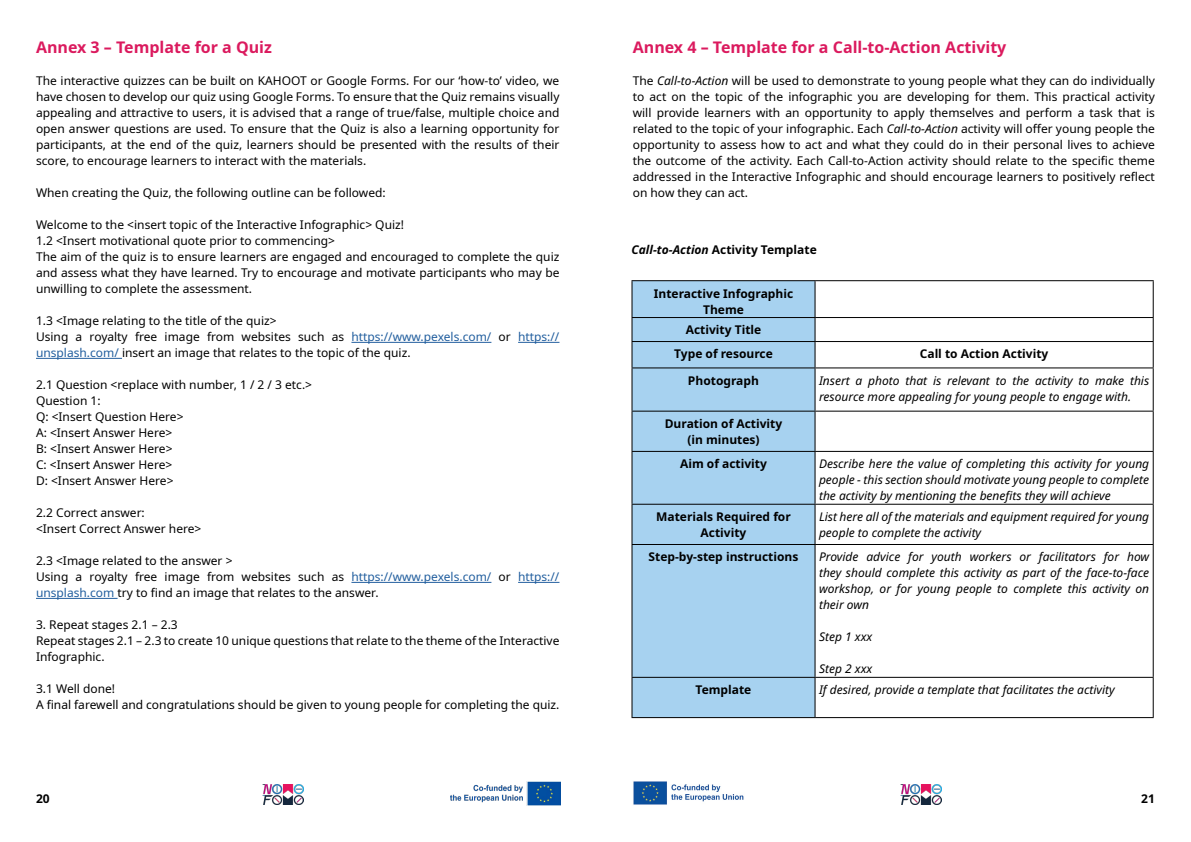
<style>
.page{position:relative;width:1191px;height:842px;background:#fff}
.page>*{position:absolute;margin:0;border:0;box-sizing:border-box;transform-origin:0 0}
.t1{font:700 16px "Noto Sans";color:#db1a5e}
.t2{font:12px/16px "Noto Sans";color:#000}
.t3{font:italic 12px/16px "Noto Sans";color:#000}
.t4{font:700 12px/16px "Noto Sans";color:#000;text-align:center}
.s1{color:#215e9e}
.s2{font-style:italic}
</style>
<div class="page">
<img style="left:450px;top:782px;width:111px;height:23px">
<img style="left:633px;top:781px;width:111px;height:24px">
<img style="left:263px;top:784px;width:41px;height:21px">
<img style="left:900px;top:784px;width:41px;height:21px">
<hr style="left:351px;top:342px;width:140px;height:1px;background:#215e9e">
<hr style="left:518px;top:342px;width:41px;height:1px;background:#215e9e">
<hr style="left:36px;top:358px;width:86px;height:1px;background:#215e9e">
<hr style="left:351px;top:582px;width:140px;height:1px;background:#215e9e">
<hr style="left:518px;top:582px;width:41px;height:1px;background:#215e9e">
<hr style="left:36px;top:598px;width:82px;height:1px;background:#215e9e">
<div style="left:632px;top:281px;width:182px;height:436px;background:#a7d2f0"></div>
<hr style="left:631px;top:280px;width:184px;height:1px;background:#000">
<hr style="left:631px;top:281px;width:1px;height:36px;background:#000">
<hr style="left:815px;top:280px;width:338px;height:1px;background:#000">
<hr style="left:814px;top:281px;width:1px;height:36px;background:#000">
<hr style="left:1152px;top:281px;width:1px;height:36px;background:#000">
<hr style="left:631px;top:317px;width:184px;height:1px;background:#000">
<hr style="left:815px;top:317px;width:338px;height:1px;background:#000">
<hr style="left:631px;top:341px;width:184px;height:1px;background:#000">
<svg style="left:631px;top:318px;width:1px;height:49px"></svg>
<hr style="left:815px;top:341px;width:338px;height:1px;background:#000">
<svg style="left:814px;top:318px;width:1px;height:49px"></svg>
<svg style="left:1152px;top:318px;width:1px;height:49px"></svg>
<hr style="left:631px;top:367px;width:184px;height:1px;background:#000">
<hr style="left:631px;top:368px;width:1px;height:43px;background:#000">
<hr style="left:815px;top:367px;width:338px;height:1px;background:#000">
<hr style="left:814px;top:368px;width:1px;height:43px;background:#000">
<hr style="left:1152px;top:368px;width:1px;height:43px;background:#000">
<hr style="left:631px;top:411px;width:184px;height:1px;background:#000">
<hr style="left:631px;top:412px;width:1px;height:39px;background:#000">
<hr style="left:815px;top:411px;width:338px;height:1px;background:#000">
<hr style="left:814px;top:412px;width:1px;height:39px;background:#000">
<hr style="left:1152px;top:412px;width:1px;height:39px;background:#000">
<hr style="left:631px;top:451px;width:184px;height:1px;background:#000">
<hr style="left:631px;top:452px;width:1px;height:52px;background:#000">
<hr style="left:815px;top:451px;width:338px;height:1px;background:#000">
<hr style="left:814px;top:452px;width:1px;height:52px;background:#000">
<hr style="left:1152px;top:452px;width:1px;height:52px;background:#000">
<hr style="left:631px;top:504px;width:184px;height:1px;background:#000">
<hr style="left:631px;top:505px;width:1px;height:39px;background:#000">
<hr style="left:815px;top:504px;width:338px;height:1px;background:#000">
<hr style="left:814px;top:505px;width:1px;height:39px;background:#000">
<hr style="left:1152px;top:505px;width:1px;height:39px;background:#000">
<hr style="left:631px;top:544px;width:184px;height:1px;background:#000">
<hr style="left:631px;top:545px;width:1px;height:132px;background:#000">
<hr style="left:815px;top:544px;width:338px;height:1px;background:#000">
<hr style="left:814px;top:545px;width:1px;height:132px;background:#000">
<hr style="left:1152px;top:545px;width:1px;height:132px;background:#000">
<hr style="left:631px;top:677px;width:184px;height:1px;background:#000">
<hr style="left:631px;top:678px;width:1px;height:39px;background:#000">
<hr style="left:815px;top:677px;width:338px;height:1px;background:#000">
<hr style="left:814px;top:678px;width:1px;height:39px;background:#000">
<hr style="left:1152px;top:678px;width:1px;height:39px;background:#000">
<hr style="left:631px;top:717px;width:184px;height:1px;background:#000">
<hr style="left:815px;top:717px;width:338px;height:1px;background:#000">
<h1 class="t1" style="left:36px;top:36px;width:237px">Annex 3 – Template for a Quiz</h1>
<p class="t2" style="left:36px;top:73px;width:525px;text-align:justify">The interactive quizzes can be built on KAHOOT or Google Forms. For our ‘how-to’ video, we have chosen to develop our quiz using Google Forms. To ensure that the Quiz remains visually appealing and attractive to users, it is advised that a range of true/false, multiple choice and open answer questions are used. To ensure that the Quiz is also a learning opportunity for participants, at the end of the quiz, learners should be presented with the results of their score, to encourage learners to interact with the materials.</p>
<p class="t2" style="left:36px;top:185px;width:351px">When creating the Quiz, the following outline can be followed:</p>
<p class="t2" style="left:36px;top:217px;width:525px">Welcome to the &lt;insert topic of the Interactive Infographic&gt; Quiz!<br>1.2 &lt;Insert motivational quote prior to commencing&gt;<br>The aim of the quiz is to ensure learners are engaged and encouraged to complete the quiz and assess what they have learned. Try to encourage and motivate participants who may be unwilling to complete the assessment.</p>
<p class="t2" style="left:36px;top:313px;width:525px">1.3 &lt;Image relating to the title of the quiz&gt;<br>Using a royalty free image from websites such as <span class="s1">https://www.pexels.com/</span> or <span class="s1">https:// unsplash.com/</span> insert an image that relates to the topic of the quiz.</p>
<p class="t2" style="left:36px;top:377px;width:278px">2.1 Question &lt;replace with number, 1 / 2 / 3 etc.&gt;<br>Question 1:<br>Q: &lt;Insert Question Here&gt;<br>A: &lt;Insert Answer Here&gt;<br>B: &lt;Insert Answer Here&gt;<br>C: &lt;Insert Answer Here&gt;<br>D: &lt;Insert Answer Here&gt;</p>
<p class="t2" style="left:36px;top:505px;width:167px">2.2 Correct answer:<br>&lt;Insert Correct Answer here&gt;</p>
<p class="t2" style="left:36px;top:553px;width:525px">2.3 &lt;Image related to the answer &gt;<br>Using a royalty free image from websites such as <span class="s1">https://www.pexels.com/</span> or <span class="s1">https:// unsplash.com</span> try to find an image that relates to the answer.</p>
<p class="t2" style="left:36px;top:617px;width:525px">3. Repeat stages 2.1 – 2.3<br>Repeat stages 2.1 – 2.3 to create 10 unique questions that relate to the theme of the Interactive<br>Infographic.</p>
<p class="t2" style="left:36px;top:681px;width:525px">3.1 Well done!<br>A final farewell and congratulations should be given to young people for completing the quiz.</p>
<h1 class="t1" style="left:633px;top:36px;width:375px">Annex 4 – Template for a Call-to-Action Activity</h1>
<p class="t2" style="left:633px;top:73px;width:524px;text-align:justify">The <span class="s2">Call-to-Action</span> will be used to demonstrate to young people what they can do individually to act on the topic of the infographic you are developing for them. This practical activity will provide learners with an opportunity to apply themselves and perform a task that is related to the topic of your infographic. Each <span class="s2">Call-to-Action</span> activity will offer young people the opportunity to assess how to act and what they could do in their personal lives to achieve the outcome of the activity. Each Call-to-Action activity should relate to the specific theme addressed in the Interactive Infographic and should encourage learners to positively reflect on how they can act.</p>
<p class="t4" style="left:631px;top:242px;width:187px"><span class="s2">Call-to-Action</span> Activity Template</p>
<p class="t4" style="left:654px;top:285px;width:141px">Interactive Infographic<br>Theme</p>
<p class="t4" style="left:674px;top:318px;width:100px;line-height:24px">Activity Title<br>Type of resource</p>
<p class="t4" style="left:919px;top:346px;width:130px">Call to Action Activity</p>
<p class="t4" style="left:688px;top:373px;width:73px">Photograph</p>
<p class="t3" style="left:819px;top:373px;width:332px">Insert a photo that is relevant to the activity to make this resource more appealing for young people to engage with.</p>
<p class="t4" style="left:664px;top:416px;width:119px">Duration of Activity (in minutes)</p>
<p class="t4" style="left:680px;top:456px;width:88px">Aim of activity</p>
<p class="t3" style="left:819px;top:456px;width:332px;text-align:justify">Describe here the value of completing this activity for young people - this section should motivate young people to complete the activity by mentioning the benefits they will achieve</p>
<p class="t4" style="left:656px;top:509px;width:136px">Materials Required for<br>Activity</p>
<p class="t3" style="left:819px;top:509px;width:332px">List here all of the materials and equipment required for young people to complete the activity</p>
<p class="t4" style="left:648px;top:549px;width:151px">Step-by-step instructions</p>
<p class="t3" style="left:819px;top:549px;width:332px;text-align:justify">Provide advice for youth workers or facilitators for how they should complete this activity as part of the face-to-face workshop, or for young people to complete this activity on their own</p>
<p class="t3" style="left:819px;top:629px;width:55px">Step 1 xxx</p>
<p class="t3" style="left:819px;top:661px;width:55px">Step 2 xxx</p>
<p class="t4" style="left:695px;top:682px;width:57px">Template</p>
<p class="t3" style="left:819px;top:682px;width:297px">If desired, provide a template that facilitates the activity</p>
<p class="t4" style="left:36px;top:791px;width:15px">20</p>
<p class="t4" style="left:1141px;top:791px;width:15px">21</p>
</div>
